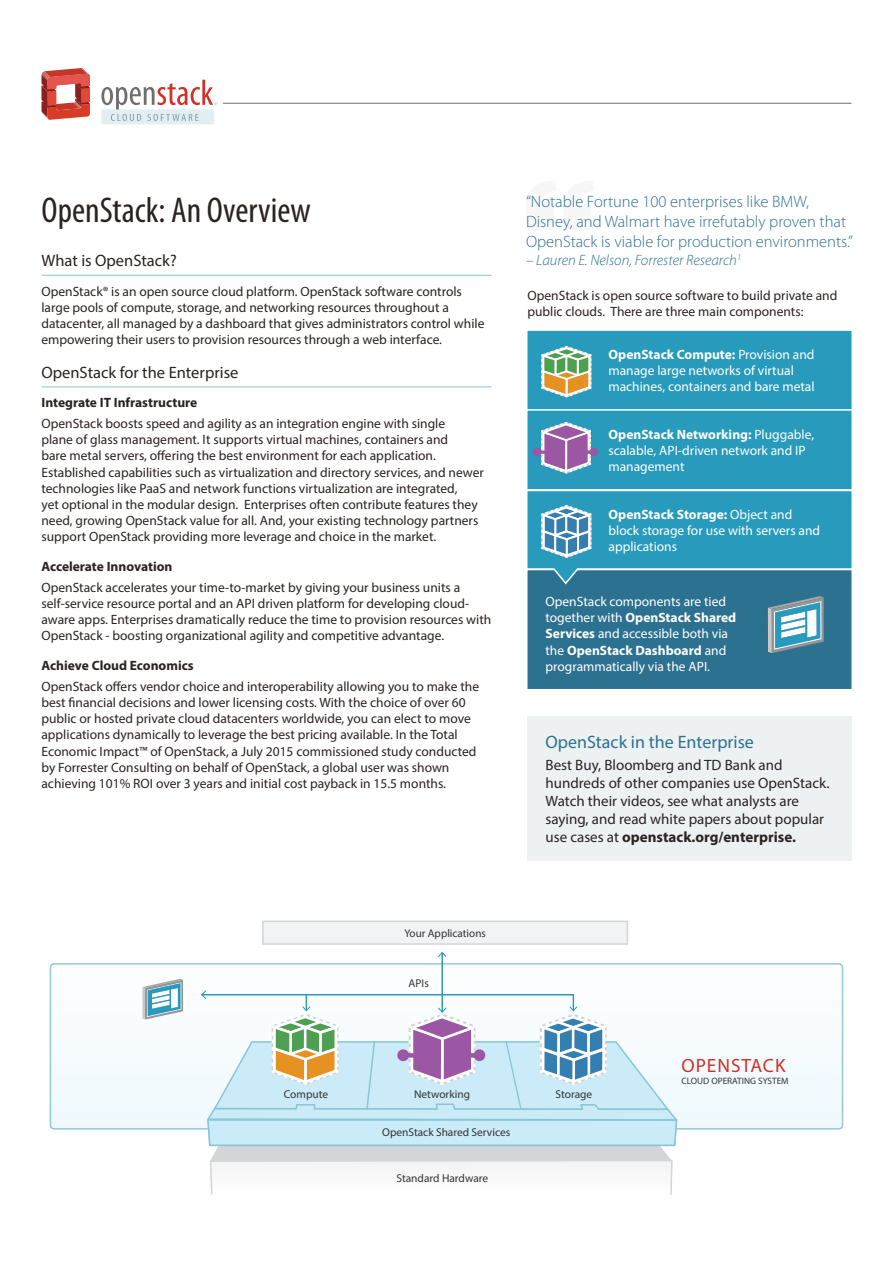
<style>
.page{position:relative;width:893px;height:1263px;background:#fff}
.page>*{position:absolute;margin:0;border:0;box-sizing:border-box;transform-origin:0 0}
.t1{font:condensed 36px "Myriad Pro";color:#2a2321}
.t2{font:19.2px "Myriad Pro";letter-spacing:.05em;color:#cf3027}
.t3{font:18px "Myriad Pro";color:#2c7190}
.t4{font:300 16.5px/19.8px "Myriad Pro";color:#2c7190}
.t5{font:16.5px "Myriad Pro";color:#2a2321}
.t6{font:15px/18px "Myriad Pro";color:#2a2321}
.t7{font:italic 300 15px "Myriad Pro";color:#2c7190}
.t8{font:13.5px/16.2px "Myriad Pro";color:#2a2321}
.t9{font:13.5px/16.2px "Myriad Pro";color:#fff}
.t10{font:700 13.5px "Myriad Pro";color:#2a2321}
.t11{font:11.4px "Myriad Pro";color:#333434}
.t12{font:11.1px "Myriad Pro";color:#333434}
.t13{font:9.3px "Myriad Pro";color:#333434}
.s1{font-weight:700}
</style>
<div class="page">
<svg style="left:41px;top:68px;width:49px;height:52px"></svg>
<div style="left:101px;top:109px;width:113px;height:15px;background:#e1eff3;border-radius:2px"></div>
<svg style="left:101px;top:80px;width:116px;height:41px"></svg>
<hr style="left:223px;top:103px;width:628px;height:1px;background:#6e6e6e">
<hr style="left:41px;top:275px;width:450px;height:1px;background:#89c6d5">
<hr style="left:41px;top:386px;width:450px;height:1px;background:#89c6d5">
<div style="left:50px;top:955px;width:792px;height:174px;background:#f9fcfe"></div>
<div style="left:50px;top:963px;width:793px;height:166px;border:2px solid #96c7db;border-radius:4px"></div>
<div style="left:263px;top:921px;width:364px;height:23px;background:#f2f3f4"></div>
<div style="left:262px;top:920px;width:366px;height:25px;border:2px solid #d4d5d7"></div>
<hr style="left:441px;top:953px;width:2px;height:59px;background:#289abc">
<svg style="left:438px;top:952px;width:8px;height:5px"></svg>
<svg style="left:142px;top:979px;width:41px;height:40px"></svg>
<svg style="left:201px;top:990px;width:477px;height:205px"></svg>
<div style="left:527px;top:716px;width:324px;height:144px;background:#edf1f2"></div>
<svg style="left:527px;top:330px;width:325px;height:359px;background:#3791af"></svg>
<h1 class="t1" style="left:41px;top:188px;width:271px">OpenStack: An Overview</h1>
<p class="t5" style="left:41px;top:250px;width:137px">What is OpenStack?</p>
<p class="t8" style="left:41px;top:283px;width:444px">OpenStack® is an open source cloud platform. OpenStack software controls large pools of compute, storage, and networking resources throughout a datacenter, all managed by a dashboard that gives administrators control while empowering their users to provision resources through a web interface.</p>
<p class="t5" style="left:41px;top:362px;width:199px">OpenStack for the Enterprise</p>
<p class="t10" style="left:41px;top:394px;width:157px">Integrate IT Infrastructure</p>
<p class="t8" style="left:41px;top:415px;width:444px">OpenStack boosts speed and agility as an integration engine with single<br>plane of glass management. It supports virtual machines, containers and<br>bare metal servers, offering the best environment for each application.<br>Established capabilities such as virtualization and directory services, and newer technologies like PaaS and network functions virtualization are integrated,<br>yet optional in the modular design. Enterprises often contribute features they need, growing OpenStack value for all. And, your existing technology partners support OpenStack providing more leverage and choice in the market.</p>
<p class="t10" style="left:41px;top:558px;width:133px">Accelerate Innovation</p>
<p class="t8" style="left:41px;top:579px;width:451px">OpenStack accelerates your time-to-market by giving your business units a self-service resource portal and an API driven platform for developing cloud&shy;aware apps. Enterprises dramatically reduce the time to provision resources with OpenStack - boosting organizational agility and competitive advantage.</p>
<p class="t10" style="left:41px;top:657px;width:154px">Achieve Cloud Economics</p>
<p class="t8" style="left:41px;top:678px;width:439px">OpenStack offers vendor choice and interoperability allowing you to make the best financial decisions and lower licensing costs. With the choice of over 60 public or hosted private cloud datacenters worldwide, you can elect to move applications dynamically to leverage the best pricing available. In the Total Economic Impact™ of OpenStack, a July 2015 commissioned study conducted by Forrester Consulting on behalf of OpenStack, a global user was shown achieving 101% ROI over 3 years and initial cost payback in 15.5 months.</p>
<p class="t12" style="left:404px;top:926px;width:83px">Your Applications</p>
<p class="t11" style="left:409px;top:976px;width:22px">APIs</p>
<p class="t4" style="left:526px;top:192px;width:329px">“Notable Fortune 100 enterprises like BMW,<br>Disney, and Walmart have irrefutably proven that<br>OpenStack is viable for production environments.”</p>
<p class="t7" style="left:526px;top:251px;width:217px">– Lauren E. Nelson, Forrester Research<sup>1</sup></p>
<p class="t8" style="left:527px;top:287px;width:311px">OpenStack is open source software to build private and public clouds. There are three main components:</p>
<p class="t9" style="left:608px;top:346px;width:208px"><span class="s1">OpenStack Compute:</span> Provision and manage large networks of virtual machines, containers and bare metal</p>
<p class="t9" style="left:608px;top:426px;width:207px"><span class="s1">OpenStack Networking:</span> Pluggable, scalable, API-driven network and IP management</p>
<p class="t9" style="left:608px;top:506px;width:213px"><span class="s1">OpenStack Storage:</span> Object and block storage for use with servers and applications</p>
<p class="t9" style="left:545px;top:593px;width:192px">OpenStack components are tied together with <span class="s1">OpenStack Shared<br>Services</span> and accessible both via the <span class="s1">OpenStack Dashboard</span> and programmatically via the API.</p>
<h3 class="t3" style="left:545px;top:730px;width:210px">OpenStack in the Enterprise</h3>
<p class="t6" style="left:545px;top:756px;width:285px">Best Buy, Bloomberg and TD Bank and hundreds of other companies use OpenStack.<br>Watch their videos, see what analysts are saying, and read white papers about popular use cases at <span class="s1">openstack.org/enterprise.</span></p>
<h2 class="t2" style="left:682px;top:1053px;width:105px">OPENSTACK</h2>
<p class="t13" style="left:682px;top:1075px;width:109px">CLOUD OPERATING SYSTEM</p>
<p class="t11" style="left:414px;top:1087px;width:58px">Networking</p>
<p class="t11" style="left:284px;top:1087px;width:46px">Compute</p>
<p class="t11" style="left:556px;top:1087px;width:38px">Storage</p>
<p class="t11" style="left:382px;top:1125px;width:130px">OpenStack Shared Services</p>
<p class="t11" style="left:396px;top:1171px;width:93px">Standard Hardware</p>
</div>
